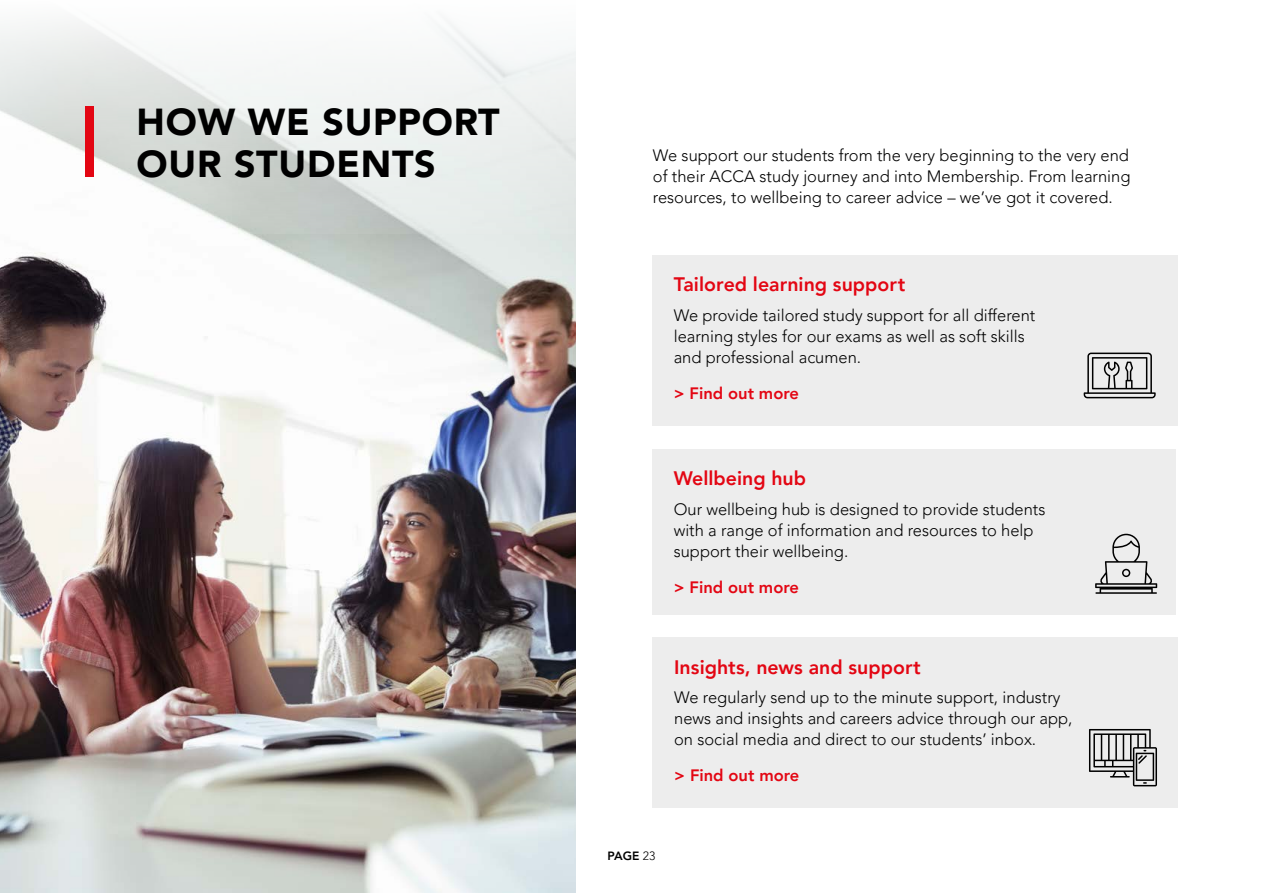
<style>
.page{position:relative;width:1263px;height:893px;background:#fff}
.page>*{position:absolute;margin:0;border:0;box-sizing:border-box;transform-origin:0 0}
.MAIN_HEADINGS_AVENIR{font:900 37.5px/42px "Avenir LT Pro";letter-spacing:.02em;color:#000}
.BODY_SUBHEAD_RED{font:800 19.5px "Avenir LT Pro";color:#e30613}
.BODY_COPY{font:300 16.5px/21px "Avenir LT Pro";color:#000}
.BODY_COPY-2{font:800 16.5px "Avenir LT Pro";color:#e30613}
.t1{font:800 12px "Avenir LT Pro";color:#000}
.s1{font-weight:300}
</style>
<div class="page">
<img style="left:0;top:234px;width:576px;height:659px">
<svg style="left:0;top:21px;width:576px;height:213px"></svg>
<div style="left:86px;top:106px;width:8px;height:70px;background:#e30613"></div>
<div style="left:652px;top:255px;width:526px;height:170px;background:#ededed"></div>
<div style="left:652px;top:449px;width:524px;height:166px;background:#ededed"></div>
<div style="left:653px;top:638px;width:525px;height:170px;background:#ededed"></div>
<svg style="left:1095px;top:534px;width:62px;height:60px"></svg>
<svg style="left:1089px;top:729px;width:68px;height:57px"></svg>
<svg style="left:1084px;top:353px;width:72px;height:45px"></svg>
<p class="MAIN_HEADINGS_AVENIR" style="left:137px;top:101px;width:365px">HOW WE SUPPORT<br>OUR STUDENTS</p>
<p class="BODY_COPY" style="left:653px;top:145px;width:479px;text-align:justify">We support our students from the very beginning to the very end of their ACCA study journey and into Membership. From learning resources, to wellbeing to career advice – we’ve got it covered.</p>
<p class="BODY_SUBHEAD_RED" style="left:674px;top:273px;width:233px">Tailored learning support</p>
<p class="BODY_COPY" style="left:674px;top:304px;width:363px">We provide tailored study support for all different learning styles for our exams as well as soft skills and professional acumen.</p>
<p class="BODY_COPY-2" style="left:674px;top:383px;width:127px">&gt; Find out more</p>
<p class="BODY_SUBHEAD_RED" style="left:674px;top:467px;width:134px">Wellbeing hub</p>
<p class="BODY_COPY" style="left:674px;top:499px;width:373px">Our wellbeing hub is designed to provide students with a range of information and resources to help support their wellbeing.</p>
<p class="BODY_COPY-2" style="left:674px;top:577px;width:127px">&gt; Find out more</p>
<p class="BODY_SUBHEAD_RED" style="left:674px;top:655px;width:248px">Insights, news and support</p>
<p class="BODY_COPY" style="left:674px;top:687px;width:400px">We regularly send up to the minute support, industry news and insights and careers advice through our app, on social media and direct to our students’ inbox.</p>
<p class="BODY_COPY-2" style="left:674px;top:766px;width:127px">&gt; Find out more</p>
<p class="t1" style="left:608px;top:848px;width:49px">PAGE <span class="s1">23</span></p>
</div>
